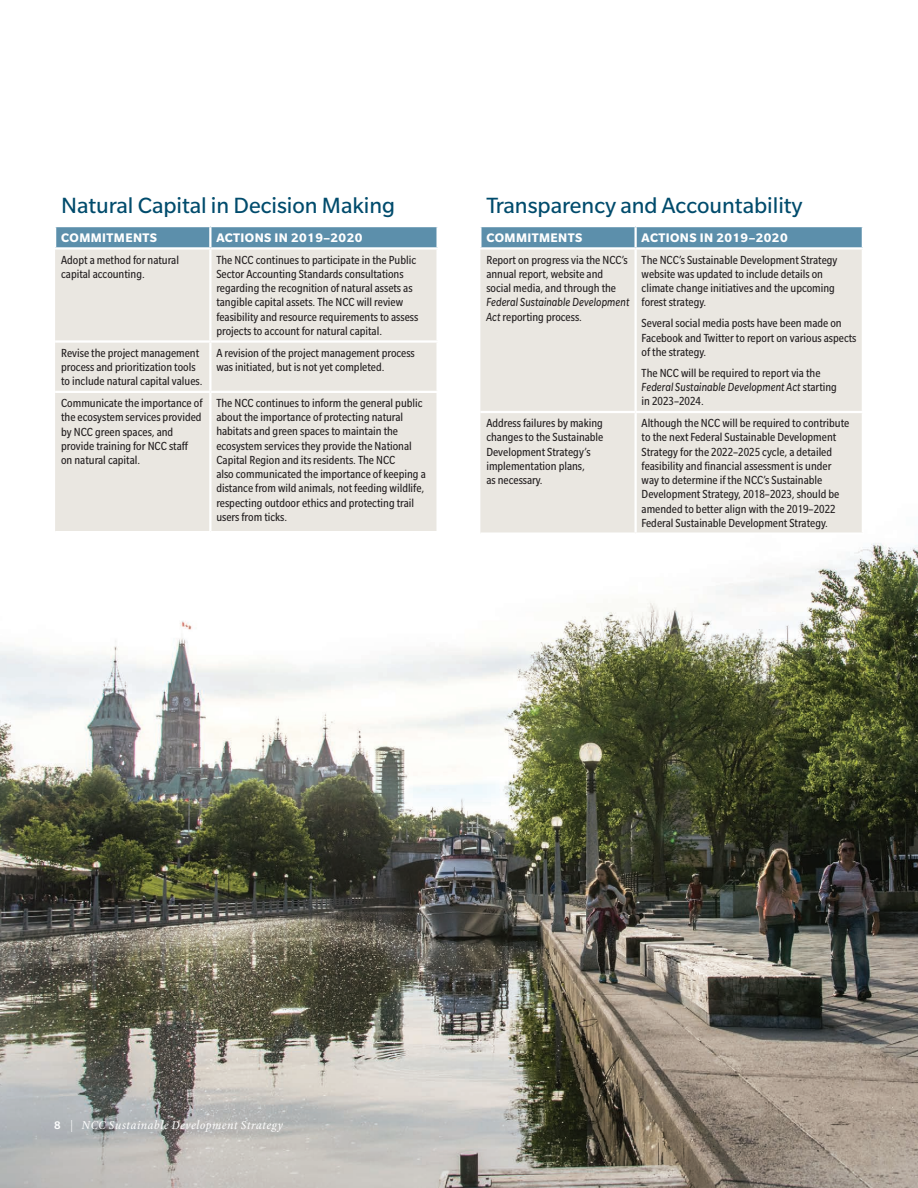
<style>
.page{position:relative;width:918px;height:1188px;background:#fff}
.page>*{position:absolute;margin:0;border:0;box-sizing:border-box;transform-origin:0 0}
.PRINCIPLES_sub_1{font:24px "Slate Std";color:#004b6c}
.PRINCIPLES_sub_2{font:700 13.5px "Slate Std";letter-spacing:.03em;color:#fff}
.PRINCIPLES_table_bod{font:condensed 12.75px/14.2px "Slate Std";color:#231f20}
.t1{font:italic 12px "Laurentian Std";letter-spacing:.05em;color:#fff}
.s1{font-style:italic;font-stretch:normal}
.s2{font-family:"Slate Std";font-weight:500;font-style:normal}
</style>
<div class="page">
<img style="left:0;top:543px;width:918px;height:645px">
<div style="left:56px;top:227px;width:380px;height:20px;background:#5c8fab"></div>
<div style="left:55px;top:250px;width:381px;height:281px;background:#eae7e1"></div>
<hr style="left:209px;top:250px;width:3px;height:90px;background:#fff">
<hr style="left:55px;top:340px;width:155px;height:3px;background:#fff">
<hr style="left:210px;top:340px;width:229px;height:3px;background:#fff">
<hr style="left:209px;top:343px;width:3px;height:48px;background:#fff">
<hr style="left:55px;top:391px;width:155px;height:2px;background:#fff">
<hr style="left:210px;top:391px;width:229px;height:2px;background:#fff">
<hr style="left:209px;top:393px;width:3px;height:138px;background:#fff">
<hr style="left:209px;top:227px;width:3px;height:20px;background:#fff">
<div style="left:482px;top:227px;width:380px;height:20px;background:#5c8fab"></div>
<div style="left:480px;top:250px;width:382px;height:283px;background:#eae7e1"></div>
<hr style="left:634px;top:250px;width:3px;height:161px;background:#fff">
<hr style="left:480px;top:411px;width:156px;height:2px;background:#fff">
<hr style="left:636px;top:411px;width:228px;height:2px;background:#fff">
<hr style="left:634px;top:413px;width:3px;height:120px;background:#fff">
<hr style="left:634px;top:227px;width:3px;height:20px;background:#fff">
<p class="PRINCIPLES_sub_1" style="left:61px;top:193px;width:336px">Natural Capital in Decision Making</p>
<p class="PRINCIPLES_sub_2" style="left:61px;top:230px;width:97px">COMMITMENTS</p>
<p class="PRINCIPLES_sub_2" style="left:216px;top:230px;width:148px">ACTIONS IN 2019–2020</p>
<p class="PRINCIPLES_table_bod" style="left:61px;top:252px;width:119px">Adopt a method for natural capital accounting.</p>
<p class="PRINCIPLES_table_bod" style="left:216px;top:252px;width:203px">The NCC continues to participate in the Public Sector Accounting Standards consultations regarding the recognition of natural assets as tangible capital assets. The NCC will review feasibility and resource requirements to assess projects to account for natural capital.</p>
<p class="PRINCIPLES_table_bod" style="left:61px;top:345px;width:143px">Revise the project management process and prioritization tools to include natural capital values.</p>
<p class="PRINCIPLES_table_bod" style="left:216px;top:345px;width:200px">A revision of the project management process was initiated, but is not yet completed.</p>
<p class="PRINCIPLES_table_bod" style="left:61px;top:396px;width:143px">Communicate the importance of the ecosystem services provided by NCC green spaces, and provide training for NCC staff<br>on natural capital.</p>
<p class="PRINCIPLES_table_bod" style="left:216px;top:396px;width:211px">The NCC continues to inform the general public about the importance of protecting natural habitats and green spaces to maintain the ecosystem services they provide the National Capital Region and its residents. The NCC<br>also communicated the importance of keeping a distance from wild animals, not feeding wildlife, respecting outdoor ethics and protecting trail users from ticks.</p>
<p class="PRINCIPLES_sub_1" style="left:486px;top:193px;width:318px">Transparency and Accountability</p>
<p class="PRINCIPLES_sub_2" style="left:486px;top:230px;width:97px">COMMITMENTS</p>
<p class="PRINCIPLES_sub_2" style="left:642px;top:230px;width:148px">ACTIONS IN 2019–2020</p>
<p class="PRINCIPLES_table_bod" style="left:486px;top:252px;width:145px">Report on progress via the NCC’s annual report, website and social media, and through the<br><span class="s1">Federal Sustainable Development<br>Act</span> reporting process.</p>
<p class="PRINCIPLES_table_bod" style="left:642px;top:252px;width:197px">The NCC’s Sustainable Development Strategy website was updated to include details on climate change initiatives and the upcoming forest strategy.</p>
<p class="PRINCIPLES_table_bod" style="left:642px;top:316px;width:216px">Several social media posts have been made on<br>Facebook and Twitter to report on various aspects of the strategy.</p>
<p class="PRINCIPLES_table_bod" style="left:642px;top:366px;width:197px">The NCC will be required to report via the<br><span class="s1">Federal Sustainable Development Act</span> starting in 2023–2024.</p>
<p class="PRINCIPLES_table_bod" style="left:486px;top:416px;width:119px">Address failures by making changes to the Sustainable<br>Development Strategy’s implementation plans,<br>as necessary.</p>
<p class="PRINCIPLES_table_bod" style="left:642px;top:416px;width:209px">Although the NCC will be required to contribute to the next Federal Sustainable Development Strategy for the 2022–2025 cycle, a detailed feasibility and financial assessment is under way to determine if the NCC’s Sustainable Development Strategy, 2018–2023, should be amended to better align with the 2019–2022<br>Federal Sustainable Development Strategy.</p>
<p class="t1" style="left:54px;top:1119px;width:230px"><span class="s2">8</span> | NCC Sustainable Development Strategy</p>
</div>
